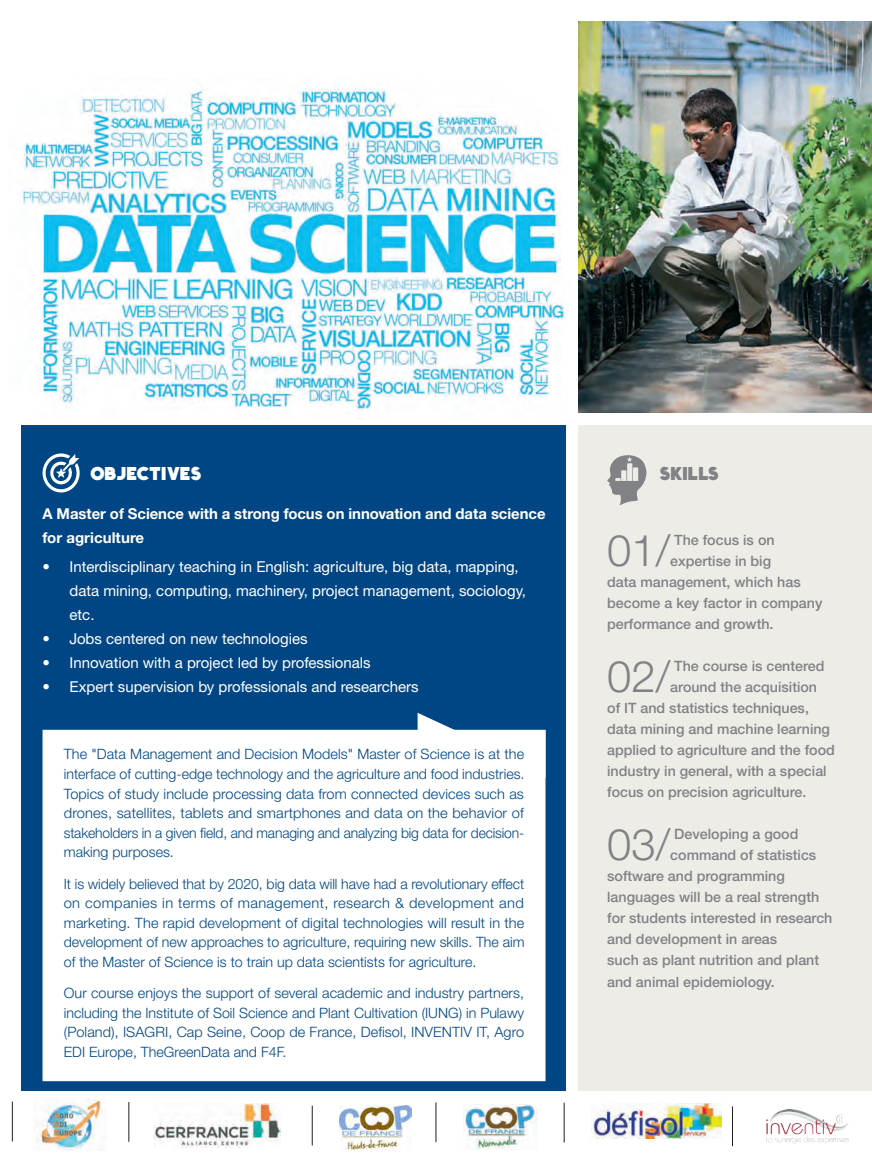
<style>
.page{position:relative;width:872px;height:1170px;background:#fff}
.page>*{position:absolute;margin:0;border:0;box-sizing:border-box;transform-origin:0 0}
.t1{font:300 43.65px "Helvetica Neue CE";color:#808285}
.t2{font:19.5px "Fat Frank";color:#fff}
.t3{font:19.5px "Fat Frank";color:#808285}
.t4{font:15px/24px "Helvetica Neue CE";color:#fff}
.t5{font:700 15px/24px "Helvetica Neue CE";letter-spacing:-.005em;color:#fff}
.t6{font:300 14.25px/19.5px "Helvetica Neue CE";color:#014684;text-align:justify}
.t7{font:500 14.25px "Helvetica Neue CE";color:#808285}
</style>
<div class="page">
<div style="left:21px;top:744px;width:545px;height:346px;background:#014684"></div>
<div style="left:578px;top:425px;width:294px;height:665px;background:#edece7"></div>
<img style="left:578px;top:21px;width:293px;height:391px">
<div style="left:21px;top:425px;width:545px;height:324px;background:#014684"></div>
<svg style="left:417px;top:712px;width:36px;height:17px"></svg>
<div style="left:43px;top:729px;width:502px;height:352px;background:#fff"></div>
<svg style="left:607px;top:455px;width:39px;height:50px"></svg>
<svg style="left:42px;top:453px;width:38px;height:40px"></svg>
<img style="left:22px;top:86px;width:546px;height:334px">
<hr style="left:12px;top:1101px;width:1px;height:40px;background:#231f20">
<img style="left:591px;top:1103px;width:130px;height:35px">
<img style="left:33px;top:1099px;width:72px;height:50px">
<img style="left:767px;top:1109px;width:81px;height:34px">
<img style="left:154px;top:1103px;width:127px;height:44px">
<img style="left:464px;top:1104px;width:73px;height:45px">
<hr style="left:128px;top:1101px;width:1px;height:40px;background:#231f20">
<hr style="left:312px;top:1105px;width:1px;height:40px;background:#231f20">
<hr style="left:435px;top:1102px;width:1px;height:39px;background:#231f20">
<hr style="left:564px;top:1102px;width:1px;height:40px;background:#231f20">
<hr style="left:732px;top:1106px;width:1px;height:40px;background:#231f20">
<img style="left:339px;top:1105px;width:72px;height:45px">
<p class="t2" style="left:91px;top:464px;width:113px">OBJECTIVES</p>
<p class="t3" style="left:660px;top:464px;width:61px">SKILLS</p>
<p class="t5" style="left:43px;top:502px;width:504px">A Master of Science with a strong focus on innovation and data science for agriculture</p>
<p class="t4" style="left:70px;top:554px;width:458px;text-indent:-27px">• Interdisciplinary teaching in English: agriculture, big data, mapping, data mining, computing, machinery, project management, sociology, etc.</p>
<p class="t4" style="left:43px;top:626px;width:266px">• Jobs centered on new technologies</p>
<p class="t4" style="left:43px;top:650px;width:330px">• Innovation with a project led by professionals</p>
<p class="t4" style="left:43px;top:674px;width:378px">• Expert supervision by professionals and researchers</p>
<p class="t1" style="left:607px;top:524px;width:65px">01/</p>
<p class="t7" style="left:674px;top:531px;width:102px">The focus is on</p>
<p class="t7" style="left:670px;top:552px;width:102px">expertise in big</p>
<p class="t7" style="left:607px;top:573px;width:195px">data management, which has</p>
<p class="t7" style="left:607px;top:594px;width:217px">become a key factor in company</p>
<p class="t7" style="left:607px;top:615px;width:168px">performance and growth.</p>
<p class="t1" style="left:607px;top:650px;width:65px">02/</p>
<p class="t7" style="left:674px;top:657px;width:152px">The course is centered</p>
<p class="t7" style="left:670px;top:678px;width:148px">around the acquisition</p>
<p class="t7" style="left:607px;top:699px;width:203px">of IT and statistics techniques,</p>
<p class="t7" style="left:607px;top:720px;width:224px">data mining and machine learning</p>
<p class="t7" style="left:607px;top:741px;width:229px">applied to agriculture and the food</p>
<p class="t7" style="left:607px;top:762px;width:221px">industry in general, with a special</p>
<p class="t7" style="left:607px;top:783px;width:201px">focus on precision agriculture.</p>
<p class="t1" style="left:607px;top:818px;width:65px">03/</p>
<p class="t7" style="left:674px;top:825px;width:126px">Developing a good</p>
<p class="t6" style="left:64px;top:744px;width:462px">The "Data Management and Decision Models" Master of Science is at the interface of cutting-edge technology and the agriculture and food industries.<br>Topics of study include processing data from connected devices such as drones, satellites, tablets and smartphones and data on the behavior of stakeholders in a given field, and managing and analyzing big data for decision&shy;making purposes.</p>
<p class="t6" style="left:64px;top:873px;width:462px">It is widely believed that by 2020, big data will have had a revolutionary effect on companies in terms of management, research &amp; development and marketing. The rapid development of digital technologies will result in the development of new approaches to agriculture, requiring new skills. The aim of the Master of Science is to train up data scientists for agriculture.</p>
<p class="t6" style="left:64px;top:983px;width:462px">Our course enjoys the support of several academic and industry partners, including the Institute of Soil Science and Plant Cultivation (IUNG) in Pulawy (Poland), ISAGRI, Cap Seine, Coop de France, Defisol, INVENTIV IT, Agro EDI Europe, TheGreenData and F4F.</p>
<p class="t7" style="left:670px;top:846px;width:147px">command of statistics</p>
<p class="t7" style="left:607px;top:867px;width:179px">software and programming</p>
<p class="t7" style="left:607px;top:888px;width:214px">languages will be a real strength</p>
<p class="t7" style="left:607px;top:909px;width:227px">for students interested in research</p>
<p class="t7" style="left:607px;top:930px;width:172px">and development in areas</p>
<p class="t7" style="left:607px;top:951px;width:213px">such as plant nutrition and plant</p>
<p class="t7" style="left:607px;top:972px;width:169px">and animal epidemiology.</p>
</div>
